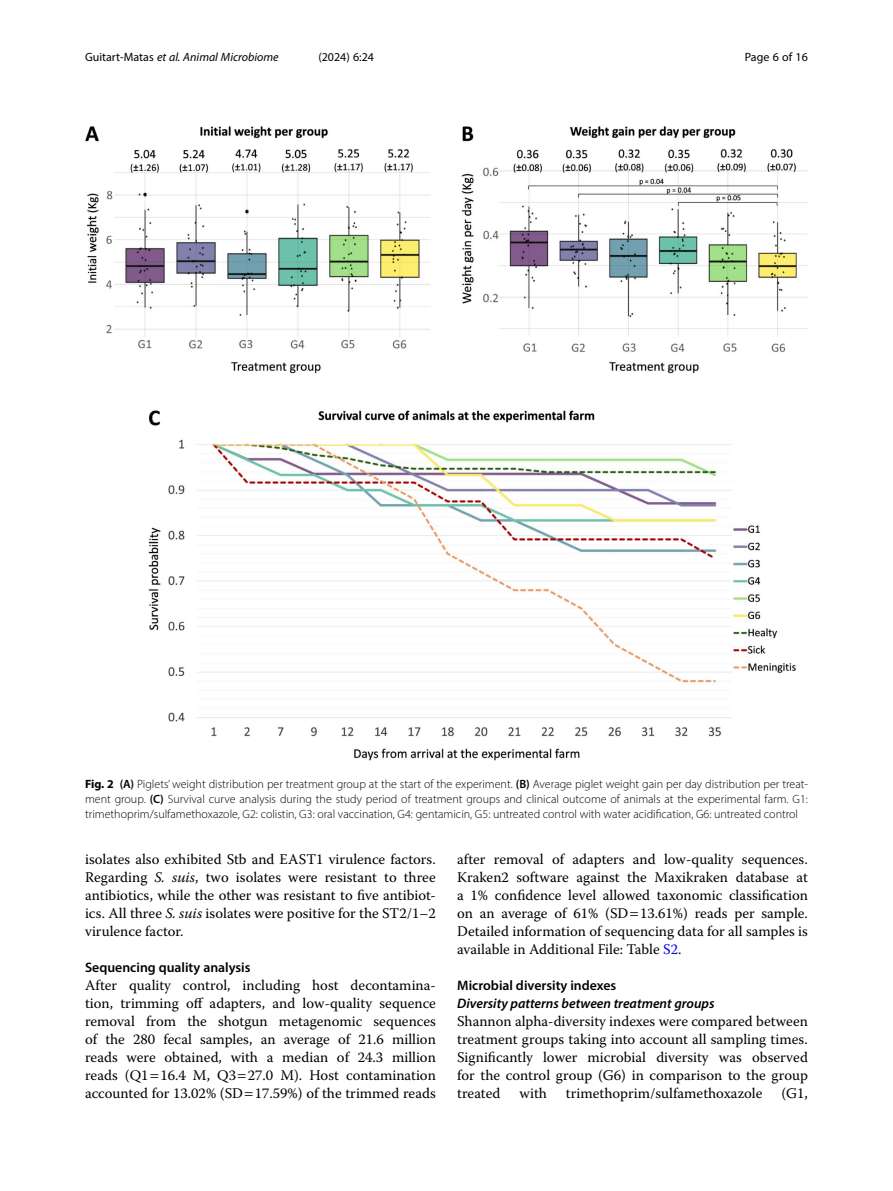
<style>
.page{position:relative;width:893px;height:1191px;background:#fff}
.page>*{position:absolute;margin:0;border:0;box-sizing:border-box;transform-origin:0 0}
.Body_Text{font:14.7px/18px "Warnock Pro";color:#000;text-align:justify}
.Body_Text_Indent{font:14.7px/18px "Warnock Pro";color:#000;text-align:justify}
.Head_2{font:600 13.8px "Myriad Pro";color:#000}
.Head_3_after_2{font:italic 600 13.8px "Myriad Pro";color:#000}
.Figure_Caption{font:300 12px/15px "Myriad Pro";color:#000;text-align:justify}
.t1{font:italic 12px "Myriad Pro";color:#000}
.t2{font:12px "Myriad Pro";color:#000}
.s1{font-style:normal}
.s2{font-weight:700}
.s3{font-weight:600}
.s4{font-style:italic}
.s5{color:#00f}
</style>
<div class="page">
<img style="left:85px;top:126px;width:723px;height:634px">
<p class="t1" style="left:85px;top:50px;width:195px"><span class="s1">Guitart-Matas</span> et al. Animal Microbiome</p>
<p class="t2" style="left:318px;top:50px;width:57px">(2024) 6:24</p>
<p class="t2" style="left:745px;top:50px;width:65px">Page 6 of 16</p>
<p class="Figure_Caption" style="left:85px;top:776px;width:724px"><span class="s2">Fig. 2</span> <span class="s3">(A)</span> Piglets’ weight distribution per treatment group at the start of the experiment. <span class="s3">(B)</span> Average piglet weight gain per day distribution per treat&shy;ment group. <span class="s3">(C)</span> Survival curve analysis during the study period of treatment groups and clinical outcome of animals at the experimental farm. G1: trimethoprim/sulfamethoxazole, G2: colistin, G3: oral vaccination, G4: gentamicin, G5: untreated control with water acidification, G6: untreated control</p>
<p class="Body_Text_Indent" style="left:85px;top:850px;width:352px">isolates also exhibited Stb and EAST1 virulence factors.<br>Regarding <span class="s4">S. suis</span>, two isolates were resistant to three antibiotics, while the other was resistant to five antibiot&shy;ics. All three <span class="s4">S. suis</span> isolates were positive for the ST2/1–2 virulence factor.</p>
<p class="Head_2" style="left:85px;top:959px;width:167px">Sequencing quality analysis</p>
<p class="Body_Text" style="left:85px;top:976px;width:352px">After quality control, including host decontamina&shy;tion, trimming off adapters, and low-quality sequence removal from the shotgun metagenomic sequences of the 280 fecal samples, an average of 21.6 million reads were obtained, with a median of 24.3 million reads (Q1 16.4 M, Q3 27.0 M). Host contamination accounted for 13.02% (SD 17.59%) of the trimmed reads</p>
<p class="Body_Text" style="left:457px;top:850px;width:352px">after removal of adapters and low-quality sequences.<br>Kraken2 software against the Maxikraken database at a 1% confidence level allowed taxonomic classification on an average of 61% (SD 13.61%) reads per sample.<br>Detailed information of sequencing data for all samples is available in Additional File: Table <span class="s5">S2</span>.</p>
<p class="Head_2" style="left:457px;top:977px;width:161px">Microbial diversity indexes</p>
<p class="Head_3_after_2" style="left:457px;top:995px;width:259px">Diversity patterns between treatment groups</p>
<p class="Body_Text" style="left:457px;top:1012px;width:352px">Shannon alpha-diversity indexes were compared between treatment groups taking into account all sampling times.<br>Significantly lower microbial diversity was observed for the control group (G6) in comparison to the group treated</p>
<p class="Body_Text" style="left:519px;top:1084px;width:29px">with</p>
<p class="Body_Text" style="left:566px;top:1084px;width:198px">trimethoprim/sulfamethoxazole</p>
<p class="Body_Text" style="left:781px;top:1084px;width:28px">(G1,</p>
</div>
